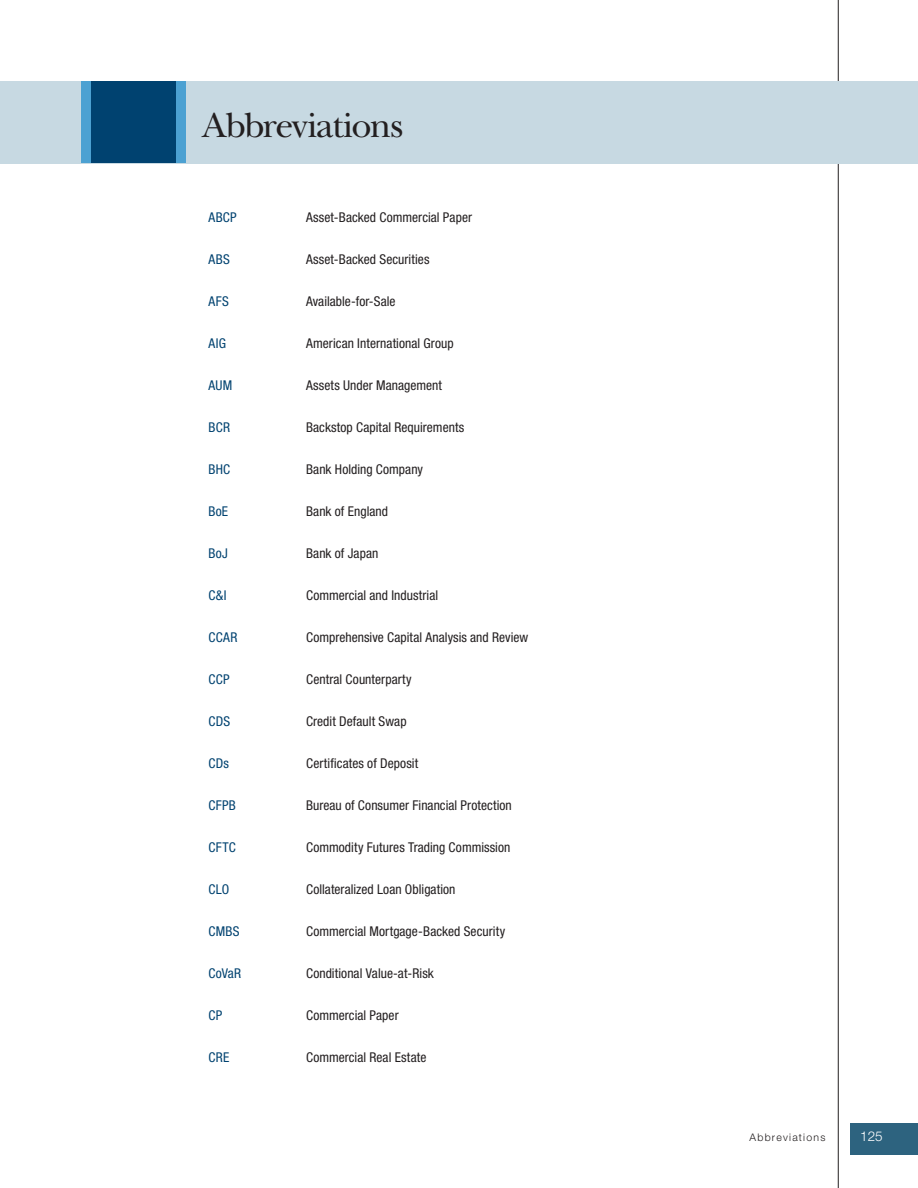
<style>
.page{position:relative;width:918px;height:1188px;background:#fff}
.page>*{position:absolute;margin:0;border:0;box-sizing:border-box;transform-origin:0 0}
.t1{font:36px "New Baskerville Std";letter-spacing:-.04em;color:#231f20}
.t2{font:condensed 13.5px "Helvetica Neue LT Std";letter-spacing:.005em;color:#231f20}
.t3{font:condensed 13.5px "Helvetica Neue LT Std";letter-spacing:.02em;color:#004270}
.t4{font:300 13.5px "Helvetica Neue LT Std";color:#fff}
.t5{font:300 10.5px "Helvetica Neue LT Std";letter-spacing:.12em;color:#231f20}
</style>
<div class="page">
<div style="left:851px;top:1123px;width:67px;height:32px;background:#2d637f"></div>
<hr style="left:838px;top:0;width:1px;height:1188px;background:#231f20">
<div style="left:0;top:81px;width:918px;height:83px;background:#c7d9e2"></div>
<div style="left:163px;top:81px;width:22px;height:82px;background:#4ca1d2"></div>
<div style="left:81px;top:81px;width:22px;height:82px;background:#4ca1d2"></div>
<div style="left:91px;top:81px;width:84px;height:82px;background:#004270"></div>
<h1 class="t1" style="left:202px;top:111px;width:202px">Abbreviations</h1>
<p class="t3" style="left:208px;top:212px;width:30px">ABCP</p>
<p class="t2" style="left:306px;top:212px;width:167px">Asset-Backed Commercial Paper</p>
<p class="t3" style="left:208px;top:254px;width:23px">ABS</p>
<p class="t2" style="left:306px;top:254px;width:125px">Asset-Backed Securities</p>
<p class="t3" style="left:208px;top:296px;width:22px">AFS</p>
<p class="t2" style="left:306px;top:296px;width:91px">Available-for-Sale</p>
<p class="t3" style="left:208px;top:338px;width:19px">AIG</p>
<p class="t2" style="left:306px;top:338px;width:149px">American International Group</p>
<p class="t3" style="left:208px;top:380px;width:25px">AUM</p>
<p class="t2" style="left:306px;top:380px;width:137px">Assets Under Management</p>
<p class="t3" style="left:208px;top:422px;width:23px">BCR</p>
<p class="t2" style="left:306px;top:422px;width:160px">Backstop Capital Requirements</p>
<p class="t3" style="left:208px;top:464px;width:23px">BHC</p>
<p class="t2" style="left:306px;top:464px;width:119px">Bank Holding Company</p>
<p class="t3" style="left:208px;top:506px;width:21px">BoE</p>
<p class="t2" style="left:306px;top:506px;width:84px">Bank of England</p>
<p class="t3" style="left:208px;top:548px;width:21px">BoJ</p>
<p class="t2" style="left:306px;top:548px;width:74px">Bank of Japan</p>
<p class="t3" style="left:208px;top:590px;width:20px">C&amp;I</p>
<p class="t2" style="left:306px;top:590px;width:134px">Commercial and Industrial</p>
<p class="t3" style="left:208px;top:632px;width:30px">CCAR</p>
<p class="t2" style="left:306px;top:632px;width:224px">Comprehensive Capital Analysis and Review</p>
<p class="t3" style="left:208px;top:674px;width:23px">CCP</p>
<p class="t2" style="left:306px;top:674px;width:107px">Central Counterparty</p>
<p class="t3" style="left:208px;top:716px;width:23px">CDS</p>
<p class="t2" style="left:306px;top:716px;width:102px">Credit Default Swap</p>
<p class="t3" style="left:208px;top:758px;width:22px">CDs</p>
<p class="t2" style="left:306px;top:758px;width:114px">Certificates of Deposit</p>
<p class="t3" style="left:208px;top:800px;width:29px">CFPB</p>
<p class="t2" style="left:306px;top:800px;width:207px">Bureau of Consumer Financial Protection</p>
<p class="t3" style="left:208px;top:842px;width:29px">CFTC</p>
<p class="t2" style="left:306px;top:842px;width:206px">Commodity Futures Trading Commission</p>
<p class="t3" style="left:208px;top:884px;width:22px">CLO</p>
<p class="t2" style="left:306px;top:884px;width:151px">Collateralized Loan Obligation</p>
<p class="t3" style="left:208px;top:926px;width:33px">CMBS</p>
<p class="t2" style="left:306px;top:926px;width:201px">Commercial Mortgage-Backed Security</p>
<p class="t3" style="left:208px;top:968px;width:34px">CoVaR</p>
<p class="t2" style="left:306px;top:968px;width:129px">Conditional Value-at-Risk</p>
<p class="t3" style="left:208px;top:1010px;width:15px">CP</p>
<p class="t2" style="left:306px;top:1010px;width:94px">Commercial Paper</p>
<p class="t3" style="left:208px;top:1052px;width:22px">CRE</p>
<p class="t2" style="left:306px;top:1052px;width:122px">Commercial Real Estate</p>
<p class="t5" style="left:749px;top:1134px;width:77px">Abbreviations</p>
<p class="t4" style="left:860px;top:1131px;width:24px">125</p>
</div>
